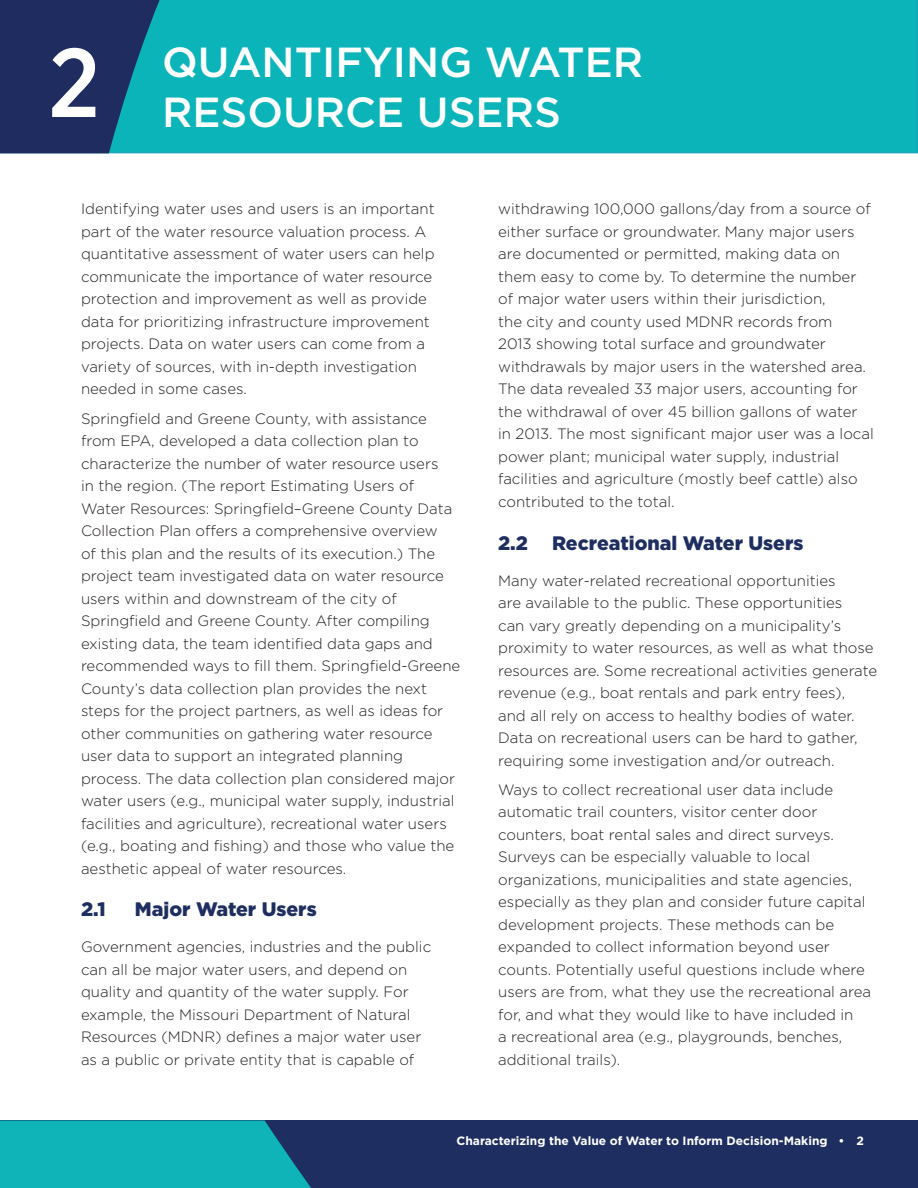
<style>
.page{position:relative;width:918px;height:1188px;background:#fff}
.page>*{position:absolute;margin:0;border:0;box-sizing:border-box;transform-origin:0 0}
.Heading_1-_Chapter_1{font:500 97.5px "Gotham Narrow";color:#fff}
.Chapter_title{font:500 42px/50.4px "Gotham";color:#fff}
.Heading_2{font:900 19.5px "Gotham";color:#1f2e60}
.Body_1{font:300 15px/22.5px "Gotham";color:#231f20}
.t1{font:700 12px "Gotham";color:#fff}
</style>
<div class="page">
<div style="left:165px;top:0;width:753px;height:153px;background:#0bb4b8"></div>
<svg style="left:0;top:0;width:165px;height:153px;background:#1b456f"></svg>
<div style="left:0;top:1120px;width:918px;height:68px;background:#1f2e60"></div>
<svg style="left:0;top:1120px;width:311px;height:68px;background:#0fa8af"></svg>
<p class="Heading_1-_Chapter_1" style="left:48px;top:21px;width:54px">2</p>
<p class="Chapter_title" style="left:162px;top:36px;width:483px">QUANTIFYING WATER<br>RESOURCE USERS</p>
<p class="Body_1" style="left:81px;top:198px;width:355px">Identifying water uses and users is an important part of the water resource valuation process. A quantitative assessment of water users can help communicate the importance of water resource protection and improvement as well as provide data for prioritizing infrastructure improvement projects. Data on water users can come from a variety of sources, with in-depth investigation needed in some cases.</p>
<p class="Body_1" style="left:81px;top:407px;width:381px">Springfield and Greene County, with assistance from EPA, developed a data collection plan to characterize the number of water resource users<br>in the region. (The report Estimating Users of Water Resources: Springfield–Greene County Data Collection Plan offers a comprehensive overview<br>of this plan and the results of its execution.) The project team investigated data on water resource users within and downstream of the city of Springfield and Greene County. After compiling existing data, the team identified data gaps and recommended ways to fill them. Springfield-Greene County’s data collection plan provides the next steps for the project partners, as well as ideas for other communities on gathering water resource user data to support an integrated planning process. The data collection plan considered major water users (e.g., municipal water supply, industrial facilities and agriculture), recreational water users (e.g., boating and fishing) and those who value the aesthetic appeal of water resources.</p>
<p class="Heading_2" style="left:81px;top:896px;width:26px">2.1</p>
<p class="Heading_2" style="left:135px;top:896px;width:183px">Major Water Users</p>
<p class="Body_1" style="left:81px;top:936px;width:352px">Government agencies, industries and the public can all be major water users, and depend on quality and quantity of the water supply. For example, the Missouri Department of Natural Resources (MDNR) defines a major water user as a public or private entity that is capable of</p>
<p class="Body_1" style="left:498px;top:198px;width:377px">withdrawing 100,000 gallons/day from a source of either surface or groundwater. Many major users are documented or permitted, making data on them easy to come by. To determine the number of major water users within their jurisdiction,<br>the city and county used MDNR records from<br>2013 showing total surface and groundwater withdrawals by major users in the watershed area.<br>The data revealed 33 major users, accounting for the withdrawal of over 45 billion gallons of water in 2013. The most significant major user was a local power plant; municipal water supply, industrial facilities and agriculture (mostly beef cattle) also contributed to the total.</p>
<p class="Heading_2" style="left:498px;top:529px;width:307px">2.2 Recreational Water Users</p>
<p class="Body_1" style="left:498px;top:569px;width:381px">Many water-related recreational opportunities<br>are available to the public. These opportunities<br>can vary greatly depending on a municipality’s proximity to water resources, as well as what those resources are. Some recreational activities generate revenue (e.g., boat rentals and park entry fees),<br>and all rely on access to healthy bodies of water.<br>Data on recreational users can be hard to gather, requiring some investigation and/or outreach.</p>
<p class="Body_1" style="left:498px;top:778px;width:374px">Ways to collect recreational user data include automatic trail counters, visitor center door counters, boat rental sales and direct surveys.<br>Surveys can be especially valuable to local organizations, municipalities and state agencies, especially as they plan and consider future capital development projects. These methods can be expanded to collect information beyond user counts. Potentially useful questions include where users are from, what they use the recreational area for, and what they would like to have included in<br>a recreational area (e.g., playgrounds, benches, additional trails).</p>
<p class="t1" style="left:457px;top:1133px;width:409px">Characterizing the Value of Water to Inform Decision-Making • 2</p>
</div>
